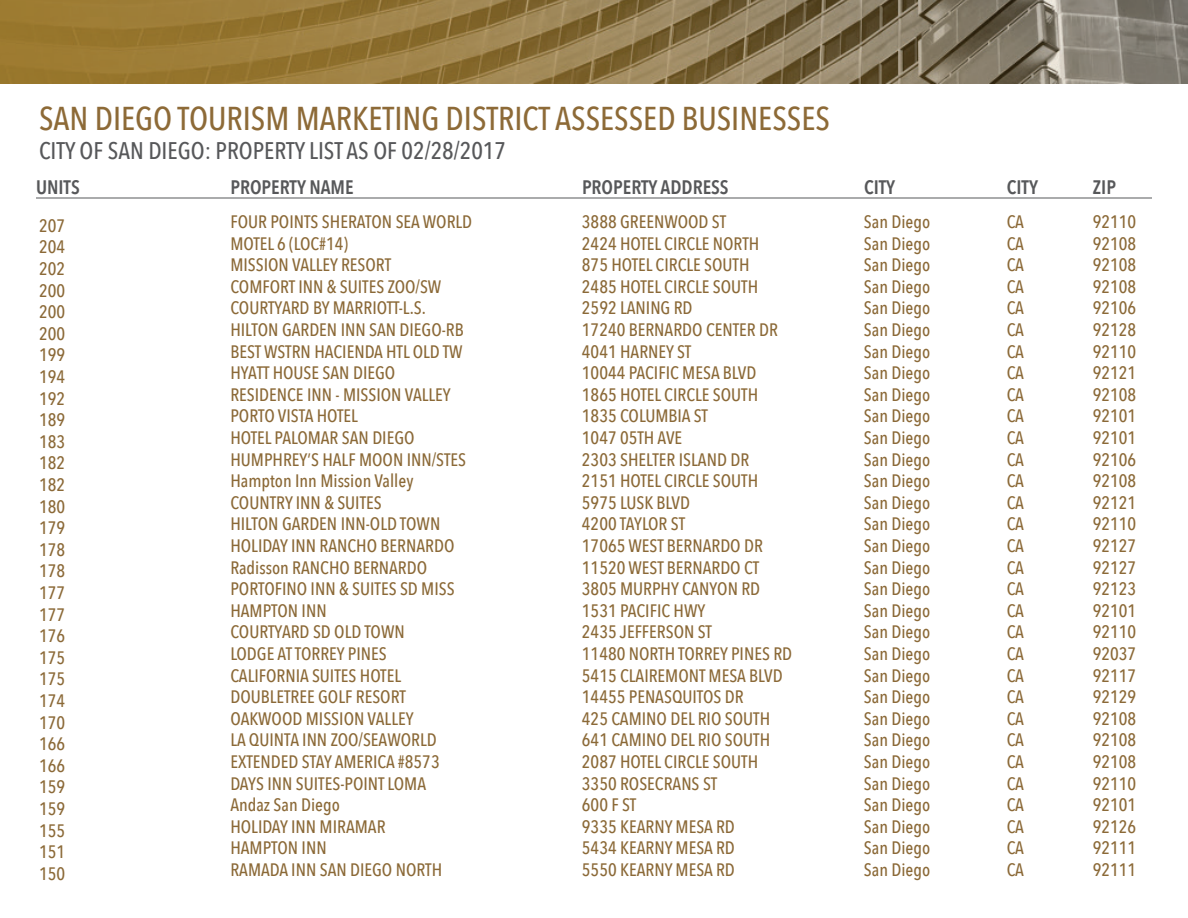
<style>
.page{position:relative;width:1188px;height:918px;background:#fff}
.page>*{position:absolute;margin:0;border:0;box-sizing:border-box;transform-origin:0 0}
.t1{font:500 33px "Avenir Next Condensed";color:#8d6a37}
.t2{font:500 24px "Avenir Next Condensed";color:#57585a}
.t3{font:600 19.5px "Avenir Next Condensed";color:#57585a}
.t4{font:500 18px/21.6px "Avenir Next Condensed";color:#8b6937;text-align:justify}
</style>
<div class="page">
<img style="left:0;top:0;width:1188px;height:83px">
<hr style="left:36px;top:198px;width:1116px;height:1px;background:#57585a">
<h1 class="t1" style="left:39px;top:98px;width:793px">SAN DIEGO TOURISM MARKETING DISTRICT ASSESSED BUSINESSES</h1>
<h2 class="t2" style="left:39px;top:136px;width:469px">CITY OF SAN DIEGO: PROPERTY LIST AS OF 02/28/2017</h2>
<p class="t3" style="left:36px;top:170px;width:45px">UNITS</p>
<p class="t3" style="left:230px;top:170px;width:125px">PROPERTY NAME</p>
<p class="t3" style="left:582px;top:170px;width:148px">PROPERTY ADDRESS</p>
<p class="t3" style="left:864px;top:170px;width:33px">CITY</p>
<p class="t3" style="left:1007px;top:170px;width:33px">CITY</p>
<p class="t3" style="left:1093px;top:170px;width:25px">ZIP</p>
<p class="t4" style="left:39px;top:215px;width:28px">207<br>204<br>202<br>200<br>200<br>200<br>199<br>194<br>192<br>189<br>183<br>182<br>182<br>180<br>179<br>178<br>178<br>177<br>177<br>176<br>175<br>175<br>174<br>170<br>166<br>166<br>159<br>159<br>155<br>151<br>150</p>
<p class="t4" style="left:230px;top:211px;width:243px;text-align:left">FOUR POINTS SHERATON SEA WORLD<br>MOTEL 6 (LOC#14)<br>MISSION VALLEY RESORT<br>COMFORT INN &amp; SUITES ZOO/SW<br>COURTYARD BY MARRIOTT-L.S.<br>HILTON GARDEN INN SAN DIEGO-RB<br>BEST WSTRN HACIENDA HTL OLD TW<br>HYATT HOUSE SAN DIEGO<br>RESIDENCE INN - MISSION VALLEY<br>PORTO VISTA HOTEL<br>HOTEL PALOMAR SAN DIEGO<br>HUMPHREY’S HALF MOON INN/STES<br>Hampton Inn Mission Valley<br>COUNTRY INN &amp; SUITES<br>HILTON GARDEN INN-OLD TOWN<br>HOLIDAY INN RANCHO BERNARDO<br>Radisson RANCHO BERNARDO<br>PORTOFINO INN &amp; SUITES SD MISS<br>HAMPTON INN<br>COURTYARD SD OLD TOWN<br>LODGE AT TORREY PINES<br>CALIFORNIA SUITES HOTEL<br>DOUBLETREE GOLF RESORT<br>OAKWOOD MISSION VALLEY<br>LA QUINTA INN ZOO/SEAWORLD<br>EXTENDED STAY AMERICA #8573<br>DAYS INN SUITES-POINT LOMA<br>Andaz San Diego<br>HOLIDAY INN MIRAMAR<br>HAMPTON INN<br>RAMADA INN SAN DIEGO NORTH</p>
<p class="t4" style="left:582px;top:211px;width:212px;text-align:left">3888 GREENWOOD ST<br>2424 HOTEL CIRCLE NORTH<br>875 HOTEL CIRCLE SOUTH<br>2485 HOTEL CIRCLE SOUTH<br>2592 LANING RD<br>17240 BERNARDO CENTER DR<br>4041 HARNEY ST<br>10044 PACIFIC MESA BLVD<br>1865 HOTEL CIRCLE SOUTH<br>1835 COLUMBIA ST<br>1047 05TH AVE<br>2303 SHELTER ISLAND DR<br>2151 HOTEL CIRCLE SOUTH<br>5975 LUSK BLVD<br>4200 TAYLOR ST<br>17065 WEST BERNARDO DR<br>11520 WEST BERNARDO CT<br>3805 MURPHY CANYON RD<br>1531 PACIFIC HWY<br>2435 JEFFERSON ST<br>11480 NORTH TORREY PINES RD<br>5415 CLAIREMONT MESA BLVD<br>14455 PENASQUITOS DR<br>425 CAMINO DEL RIO SOUTH<br>641 CAMINO DEL RIO SOUTH<br>2087 HOTEL CIRCLE SOUTH<br>3350 ROSECRANS ST<br>600 F ST<br>9335 KEARNY MESA RD<br>5434 KEARNY MESA RD<br>5550 KEARNY MESA RD</p>
<p class="t4" style="left:864px;top:211px;width:68px">San Diego San Diego San Diego San Diego San Diego San Diego San Diego San Diego San Diego San Diego San Diego San Diego San Diego San Diego San Diego San Diego San Diego San Diego San Diego San Diego San Diego San Diego San Diego San Diego San Diego San Diego San Diego San Diego San Diego San Diego San Diego</p>
<p class="t4" style="left:1007px;top:211px;width:19px">CA CA CA CA CA CA CA CA CA CA CA CA CA CA CA CA CA CA CA CA CA CA CA CA CA CA CA CA CA CA CA</p>
<p class="t4" style="left:1093px;top:211px;width:45px">92110<br>92108<br>92108<br>92108<br>92106<br>92128<br>92110<br>92121<br>92108<br>92101<br>92101<br>92106<br>92108<br>92121<br>92110<br>92127<br>92127<br>92123<br>92101<br>92110<br>92037<br>92117<br>92129<br>92108<br>92108<br>92108<br>92110<br>92101<br>92126<br>92111<br>92111</p>
</div>
